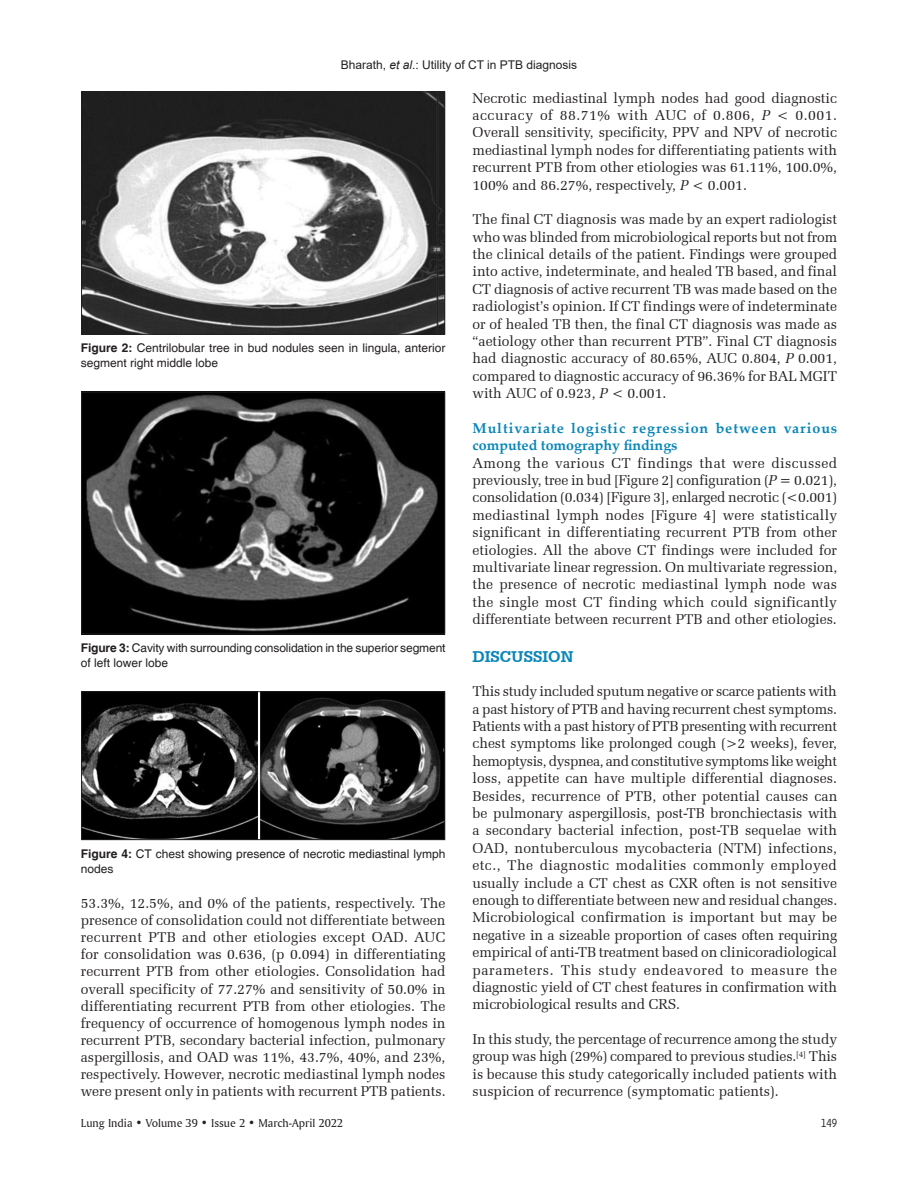
<style>
.page{position:relative;width:918px;height:1188px;background:#fff}
.page>*{position:absolute;margin:0;border:0;box-sizing:border-box;transform-origin:0 0}
.t1{font:700 16.5px "Serifa BT";color:#0a87b8}
.TX{font:14.25px/17.4px "Zapf Elliptical 711 BT";color:#231f20;text-align:justify}
.t2{font:700 14.25px/17.4px "Palatino Linotype";letter-spacing:.065em;color:#0a87b8}
.FGC{font:12px/15px "Helvetica";color:#231f20}
.t3{font:12px "Amerigo BT Roman A";color:#231f20}
.t4{font:12px "Arial";color:#231f20}
.t5{font:12px "Bell Centennial BT Address";color:#231f20}
.s1{font-style:italic}
.s2{font-weight:700}
</style>
<div class="page">
<img style="left:83px;top:94px;width:360px;height:238px">
<div style="left:81px;top:92px;width:364px;height:242px;border:1px solid #231f20"></div>
<img style="left:83px;top:394px;width:360px;height:238px">
<div style="left:81px;top:392px;width:364px;height:242px;border:1px solid #231f20"></div>
<img style="left:83px;top:694px;width:360px;height:144px">
<div style="left:81px;top:692px;width:364px;height:148px;border:1px solid #231f20"></div>
<p class="t4" style="left:341px;top:57px;width:238px">Bharath, <span class="s1">et al</span>.: Utility of CT in PTB diagnosis</p>
<p class="FGC" style="left:81px;top:341px;width:366px"><span class="s2">Figure 2:</span> Centrilobular tree in bud nodules seen in lingula, anterior segment right middle lobe</p>
<p class="FGC" style="left:81px;top:641px;width:366px"><span class="s2">Figure 3:</span> Cavity with surrounding consolidation in the superior segment of left lower lobe</p>
<p class="FGC" style="left:81px;top:846px;width:366px"><span class="s2">Figure 4:</span> CT chest showing presence of necrotic mediastinal lymph nodes</p>
<p class="TX" style="left:81px;top:895px;width:366px">53.3%, 12.5%, and 0% of the patients, respectively. The presence of consolidation could not differentiate between recurrent PTB and other etiologies except OAD. AUC for consolidation was 0.636, (p 0.094) in differentiating recurrent PTB from other etiologies. Consolidation had overall specificity of 77.27% and sensitivity of 50.0% in differentiating recurrent PTB from other etiologies. The frequency of occurrence of homogenous lymph nodes in recurrent PTB, secondary bacterial infection, pulmonary aspergillosis, and OAD was 11%, 43.7%, 40%, and 23%, respectively. However, necrotic mediastinal lymph nodes were present only in patients with recurrent PTB patients.</p>
<p class="TX" style="left:472px;top:89px;width:366px">Necrotic mediastinal lymph nodes had good diagnostic accuracy of 88.71% with AUC of 0.806, <span class="s1">P</span> &lt; 0.001.<br>Overall sensitivity, specificity, PPV and NPV of necrotic mediastinal lymph nodes for differentiating patients with recurrent PTB from other etiologies was 61.11%, 100.0%, 100% and 86.27%, respectively, <span class="s1">P</span> &lt; 0.001.</p>
<p class="TX" style="left:472px;top:211px;width:366px">The final CT diagnosis was made by an expert radiologist who was blinded from microbiological reports but not from the clinical details of the patient. Findings were grouped into active, indeterminate, and healed TB based, and final CT diagnosis of active recurrent TB was made based on the radiologist’s opinion. If CT findings were of indeterminate or of healed TB then, the final CT diagnosis was made as “aetiology other than recurrent PTB”. Final CT diagnosis had diagnostic accuracy of 80.65%, AUC 0.804, <span class="s1">P</span> 0.001, compared to diagnostic accuracy of 96.36% for BAL MGIT with AUC of 0.923, <span class="s1">P</span> &lt; 0.001.</p>
<h2 class="t2" style="left:472px;top:419px;width:366px">Multivariate logistic regression between various computed tomography findings</h2>
<p class="TX" style="left:472px;top:454px;width:366px">Among the various CT findings that were discussed previously, tree in bud [Figure 2] configuration (<span class="s1">P</span> = 0.021), consolidation (0.034) [Figure 3], enlarged necrotic (&lt;0.001) mediastinal lymph nodes [Figure 4] were statistically significant in differentiating recurrent PTB from other etiologies. All the above CT findings were included for multivariate linear regression. On multivariate regression, the presence of necrotic mediastinal lymph node was the single most CT finding which could significantly differentiate between recurrent PTB and other etiologies.</p>
<h1 class="t1" style="left:473px;top:646px;width:103px">DISCUSSION</h1>
<p class="TX" style="left:473px;top:683px;width:366px">This study included sputum negative or scarce patients with a past history of PTB and having recurrent chest symptoms.<br>Patients with a past history of PTB presenting with recurrent chest symptoms like prolonged cough (&gt;2 weeks), fever, hemoptysis, dyspnea, and constitutive symptoms like weight loss, appetite can have multiple differential diagnoses.<br>Besides, recurrence of PTB, other potential causes can be pulmonary aspergillosis, post‑TB bronchiectasis with a secondary bacterial infection, post‑TB sequelae with OAD, nontuberculous mycobacteria (NTM) infections, etc., The diagnostic modalities commonly employed usually include a CT chest as CXR often is not sensitive enough to differentiate between new and residual changes.<br>Microbiological confirmation is important but may be negative in a sizeable proportion of cases often requiring empirical of anti‑TB treatment based on clinicoradiological parameters. This study endeavored to measure the diagnostic yield of CT chest features in confirmation with microbiological results and CRS.</p>
<p class="TX" style="left:472px;top:1030px;width:366px">In this study, the percentage of recurrence among the study group was high (29%) compared to previous studies.<sup>[4]</sup> This is because this study categorically included patients with suspicion of recurrence (symptomatic patients).</p>
<p class="t3" style="left:81px;top:1116px;width:264px">Lung India • Volume 39 • Issue 2 • March-April 2022</p>
<p class="t5" style="left:821px;top:1116px;width:17px">149</p>
</div>
